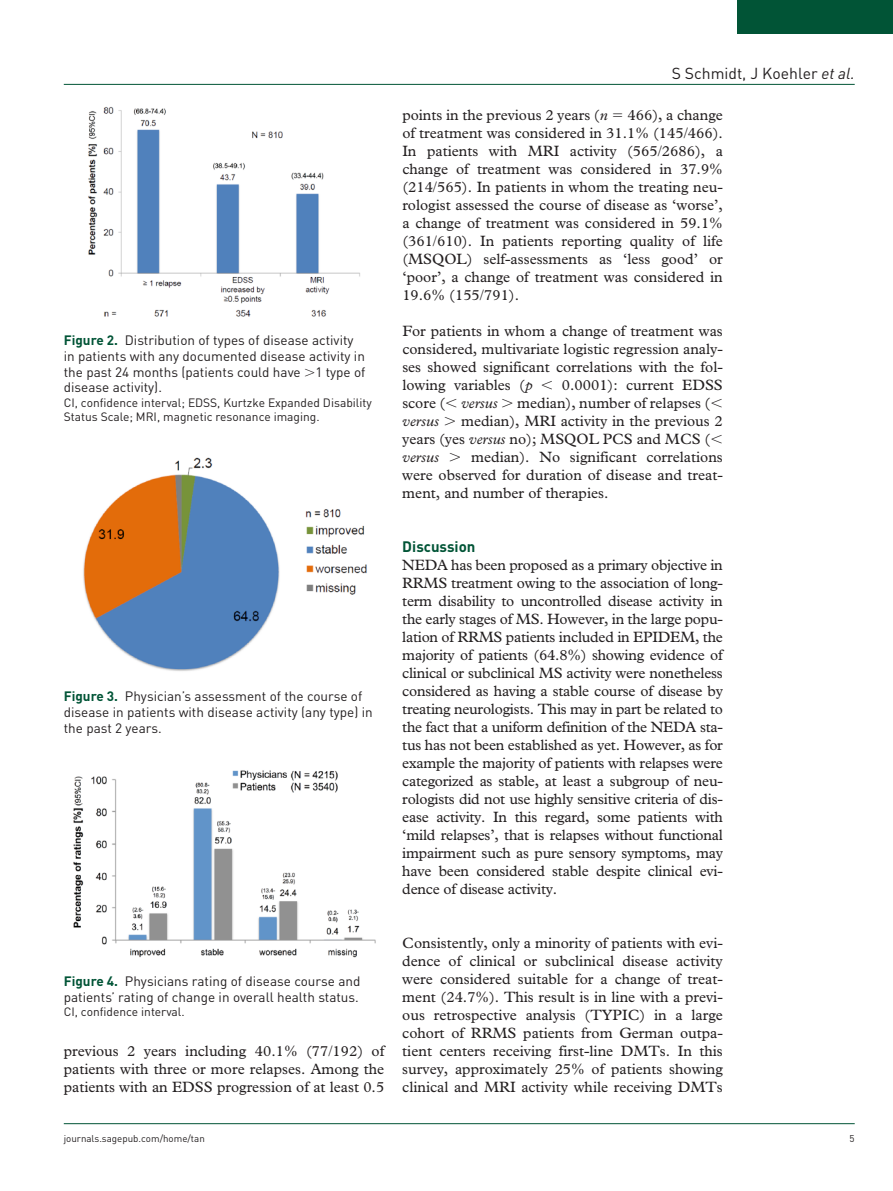
<style>
.page{position:relative;width:893px;height:1191px;background:#fff}
.page>*{position:absolute;margin:0;border:0;box-sizing:border-box;transform-origin:0 0}
.t1{font:15.75px "DIN";color:#231f20}
.t2{font:15px/18px "Plantin Std";color:#231f20;text-align:justify}
.t3{font:700 15px "DIN";color:#015436}
.t4{font:italic 15px "Plantin Std";color:#231f20}
.t5{font:13.5px/15.8px "DIN";color:#231f20}
.t6{font:12px/14.2px "DIN";color:#231f20}
.t7{font:9.75px "DIN";color:#231f20}
.s1{font-weight:700;color:#015436}
.s2{font-style:italic}
</style>
<div class="page">
<hr style="left:64px;top:84px;width:791px;height:1px;background:#015436">
<hr style="left:64px;top:1123px;width:791px;height:1px;background:#015436">
<div style="left:738px;top:0;width:155px;height:34px;background:#015436"></div>
<img style="left:88px;top:107px;width:272px;height:210px">
<img style="left:83px;top:457px;width:284px;height:214px">
<img style="left:73px;top:770px;width:303px;height:188px">
<p class="t5" style="left:64px;top:332px;width:303px"><span class="s1">Figure 2.</span> Distribution of types of disease activity in patients with any documented disease activity in the past 24 months (patients could have 1 type of disease activity).</p>
<p class="t6" style="left:64px;top:395px;width:310px">CI, confidence interval; EDSS, Kurtzke Expanded Disability<br>Status Scale; MRI, magnetic resonance imaging.</p>
<p class="t5" style="left:64px;top:688px;width:310px"><span class="s1">Figure 3.</span> Physician’s assessment of the course of disease in patients with disease activity (any type) in the past 2 years.</p>
<p class="t5" style="left:64px;top:973px;width:298px"><span class="s1">Figure 4.</span> Physicians rating of disease course and patients’ rating of change in overall health status.</p>
<p class="t6" style="left:64px;top:1004px;width:122px">CI, confidence interval.</p>
<p class="t2" style="left:64px;top:1042px;width:322px">previous 2 years including 40.1% (77/192) of patients with three or more relapses. Among the patients with an EDSS progression of at least 0.5</p>
<p class="t1" style="left:672px;top:63px;width:185px">S Schmidt, J Koehler <span class="s2">et al.</span></p>
<p class="t2" style="left:402px;top:106px;width:207px">points in the previous 2 years (<span class="s2">n</span></p>
<p class="t2" style="left:402px;top:106px;width:322px;text-indent:225px">466), a change of treatment was considered in 31.1% (145/466).<br>In patients with MRI activity (565/2686), a change of treatment was considered in 37.9% (214/565). In patients in whom the treating neu&shy;rologist assessed the course of disease as ‘worse’, a change of treatment was considered in 59.1% (361/610). In patients reporting quality of life (MSQOL) self-assessments as ‘less good’ or ‘poor’, a change of treatment was considered in 19.6% (155/791).</p>
<p class="t2" style="left:402px;top:322px;width:322px">For patients in whom a change of treatment was considered, multivariate logistic regression analy&shy;ses showed significant correlations with the fol&shy;lowing variables (<span class="s2">p</span></p>
<p class="t2" style="left:562px;top:376px;width:163px">0.0001): current EDSS</p>
<p class="t2" style="left:402px;top:394px;width:97px">score ( <span class="s2">versus</span></p>
<p class="t2" style="left:517px;top:394px;width:195px">median), number of relapses (</p>
<p class="t4" style="left:402px;top:412px;width:38px">versus</p>
<p class="t2" style="left:402px;top:412px;width:322px;text-align:left;text-indent:59px">median), MRI activity in the previous 2 years (yes <span class="s2">versus</span> no); MSQOL PCS and MCS ( <span class="s2">versus</span></p>
<p class="t2" style="left:402px;top:448px;width:322px;text-indent:69px">median). No significant correlations were observed for duration of disease and treat&shy;ment, and number of therapies.</p>
<p class="t3" style="left:402px;top:537px;width:75px">Discussion</p>
<p class="t2" style="left:402px;top:556px;width:322px">NEDA has been proposed as a primary objective in RRMS treatment owing to the association of long&shy;term disability to uncontrolled disease activity in the early stages of MS. However, in the large popu&shy;lation of RRMS patients included in EPIDEM, the majority of patients (64.8%) showing evidence of clinical or subclinical MS activity were nonetheless considered as having a stable course of disease by treating neurologists. This may in part be related to the fact that a uniform definition of the NEDA sta&shy;tus has not been established as yet. However, as for example the majority of patients with relapses were categorized as stable, at least a subgroup of neu&shy;rologists did not use highly sensitive criteria of dis&shy;ease activity. In this regard, some patients with ‘mild relapses’, that is relapses without functional impairment such as pure sensory symptoms, may have been considered stable despite clinical evi&shy;dence of disease activity.</p>
<p class="t2" style="left:402px;top:934px;width:322px">Consistently, only a minority of patients with evi&shy;dence of clinical or subclinical disease activity were considered suitable for a change of treat&shy;ment (24.7%). This result is in line with a previ&shy;ous retrospective analysis (TYPIC) in a large cohort of RRMS patients from German outpa&shy;tient centers receiving first-line DMTs. In this survey, approximately 25% of patients showing clinical and MRI activity while receiving DMTs</p>
<p class="t7" style="left:64px;top:1132px;width:143px">journals.sagepub.com/home/tan</p>
<p class="t7" style="left:850px;top:1132px;width:7px">5</p>
</div>
